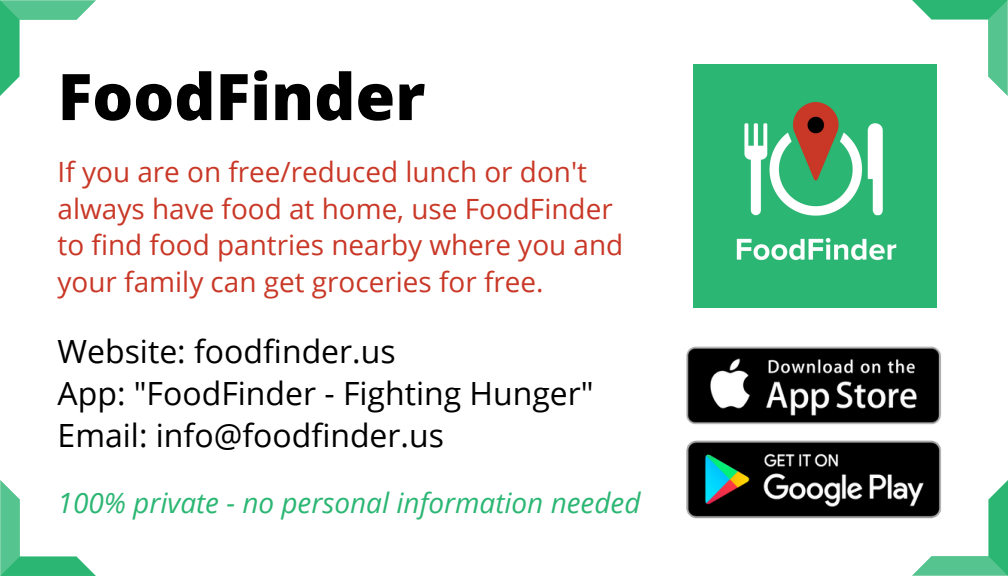
<style>
.page{position:relative;width:1008px;height:576px;background:#fff}
.page>*{position:absolute;margin:0;border:0;box-sizing:border-box;transform-origin:0 0}
.t1{font:800 64.4px "Open Sans";color:#000}
.t2{font:32px "Open Sans";color:#000}
.t3{font:28px/36.8px "Open Sans";color:#c93827}
.t4{font:italic 28px "Open Sans";color:#2bb673}
</style>
<div class="page">
<img style="left:693px;top:65px;width:243px;height:243px">
<img style="left:686px;top:346px;width:255px;height:76px">
<img style="left:686px;top:422px;width:255px;height:97px">
<svg style="left:0;top:0;width:96px;height:96px"></svg>
<svg style="left:0;top:480px;width:96px;height:96px"></svg>
<svg style="left:912px;top:480px;width:96px;height:96px"></svg>
<svg style="left:912px;top:0;width:96px;height:96px"></svg>
<p class="t1" style="left:58px;top:51px;width:369px">FoodFinder</p>
<p class="t3" style="left:58px;top:153px;width:567px">If you are on free/reduced lunch or don't always have food at home, use FoodFinder to find food pantries nearby where you and your family can get groceries for free.</p>
<p class="t2" style="left:58px;top:329px;width:340px">Website: foodfinder.us</p>
<p class="t2" style="left:58px;top:371px;width:538px">App: "FoodFinder - Fighting Hunger"</p>
<p class="t2" style="left:58px;top:413px;width:388px">Email: info@foodfinder.us</p>
<p class="t4" style="left:58px;top:483px;width:584px">100% private - no personal information needed</p>
</div>
